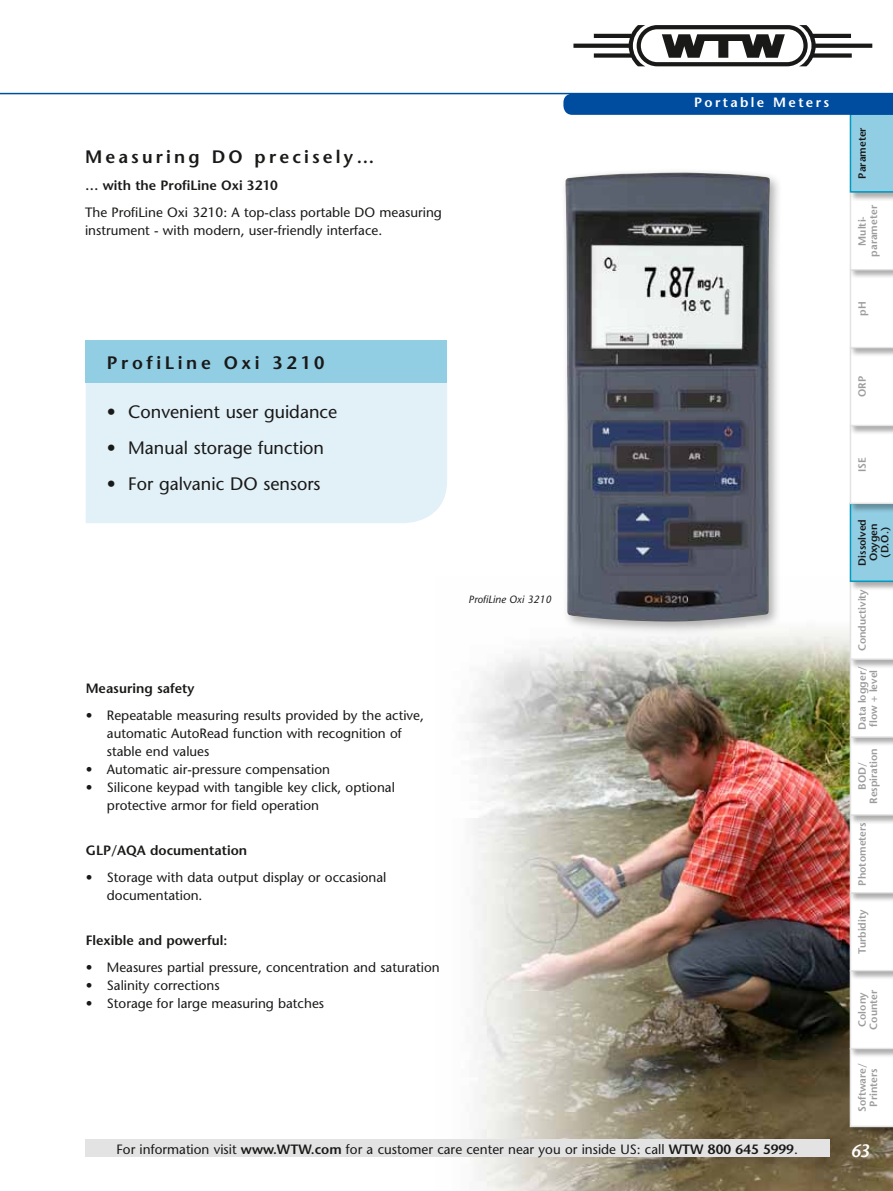
<style>
.page{position:relative;width:893px;height:1191px;background:#fff}
.page>*{position:absolute;margin:0;border:0;box-sizing:border-box;transform-origin:0 0}
.t1{font:18px "Stone Sans";color:#191918}
.t2{font:600 18px "Stone Sans";letter-spacing:.175em;color:#191918}
.t3{font:600 18px "Stone Sans";letter-spacing:.2em;color:#191918}
.t4{font:italic 600 18px "Stone Sans";color:#fff}
.t5{font:13.5px/18px "Stone Sans";color:#191918}
.t6{font:600 13.5px "Stone Sans";color:#191918}
.t7{font:600 13.5px "Stone Sans";letter-spacing:.175em;color:#fff}
.t8{font:600 10.5px/11.2px "Stone Sans";color:#9c9c9c;text-align:center}
.t9{font:600 10.5px/11.2px "Stone Sans";color:#191918;text-align:center}
.t10{font:italic 10.5px "Stone Sans";color:#191918}
.s1{font-weight:600}
</style>
<div class="page">
<img style="left:435px;top:646px;width:458px;height:545px">
<div style="left:85px;top:1140px;width:744px;height:17px;background:#e3e3e3"></div>
<div style="left:849px;top:1047px;width:44px;height:89px;background:#191918;opacity:.35"></div>
<hr style="left:0;top:93px;width:893px;height:1px;background:#004c9e">
<img style="left:563px;top:94px;width:330px;height:1033px">
<svg style="left:573px;top:25px;width:299px;height:41px"></svg>
<div style="left:86px;top:383px;width:361px;height:140px;background:#e2f0f8"></div>
<div style="left:86px;top:340px;width:361px;height:43px;background:#91cde3"></div>
<h1 class="t2" style="left:85px;top:146px;width:291px">Measuring DO precisely…</h1>
<p class="t6" style="left:85px;top:177px;width:194px">… with the ProfiLine Oxi 3210</p>
<p class="t5" style="left:85px;top:203px;width:358px">The ProfiLine Oxi 3210: A top-class portable DO measuring instrument - with modern, user-friendly interface.</p>
<h1 class="t3" style="left:107px;top:351px;width:219px">ProfiLine Oxi 3210</h1>
<h1 class="t1" style="left:107px;top:401px;width:232px">• Convenient user guidance</h1>
<h1 class="t1" style="left:107px;top:437px;width:219px">• Manual storage function</h1>
<h1 class="t1" style="left:107px;top:473px;width:215px">• For galvanic DO sensors</h1>
<p class="t10" style="left:469px;top:593px;width:84px">ProfiLine Oxi 3210</p>
<p class="t6" style="left:86px;top:680px;width:110px">Measuring safety</p>
<p class="t5" style="left:107px;top:706px;width:318px;text-indent:-21px">• Repeatable measuring results provided by the active, automatic AutoRead function with recognition of stable end values</p>
<p class="t5" style="left:86px;top:760px;width:246px">• Automatic air-pressure compensation</p>
<p class="t5" style="left:107px;top:778px;width:289px;text-indent:-21px">• Silicone keypad with tangible key click, optional protective armor for field operation</p>
<p class="t6" style="left:86px;top:842px;width:163px">GLP/AQA documentation</p>
<p class="t5" style="left:107px;top:868px;width:281px;text-indent:-21px">• Storage with data output display or occasional documentation.</p>
<p class="t6" style="left:86px;top:932px;width:143px">Flexible and powerful:</p>
<p class="t5" style="left:86px;top:958px;width:355px">• Measures partial pressure, concentration and saturation</p>
<p class="t5" style="left:86px;top:976px;width:135px">• Salinity corrections</p>
<p class="t5" style="left:86px;top:994px;width:240px">• Storage for large measuring batches</p>
<p class="t7" style="left:694px;top:94px;width:137px">Portable Meters</p>
<p class="t5" style="left:116px;top:1140px;width:683px">For information visit <span class="s1">www.WTW.com</span> for a customer care center near you or inside US: call <span class="s1">WTW 800 645 5999</span>.</p>
<p class="t9" style="left:856px;top:178px;width:53px;rotate:-90deg">Parameter</p>
<p class="t8" style="left:856px;top:256px;width:53px;rotate:-90deg">Multi&shy;parameter</p>
<p class="t8" style="left:856px;top:316px;width:16px;rotate:-90deg">pH</p>
<p class="t8" style="left:856px;top:397px;width:22px;rotate:-90deg">ORP</p>
<p class="t8" style="left:856px;top:472px;width:16px;rotate:-90deg">ISE</p>
<p class="t9" style="left:856px;top:565px;width:48px;rotate:-90deg">Dissolved<br>Oxygen (D.O.)</p>
<p class="t8" style="left:856px;top:651px;width:64px;rotate:-90deg">Conductivity</p>
<p class="t8" style="left:856px;top:730px;width:65px;rotate:-90deg">Data logger/ flow + level</p>
<p class="t8" style="left:856px;top:804px;width:57px;rotate:-90deg">BOD/<br>Respiration</p>
<p class="t8" style="left:856px;top:885px;width:65px;rotate:-90deg">Photometers</p>
<p class="t8" style="left:856px;top:954px;width:46px;rotate:-90deg">Turbidity</p>
<p class="t8" style="left:856px;top:1029px;width:42px;text-align:left;rotate:-90deg">Colony<br>Counter</p>
<p class="t8" style="left:856px;top:1112px;width:51px;rotate:-90deg">Software/<br>Printers</p>
<h1 class="t4" style="left:850px;top:1139px;width:21px">63</h1>
</div>
